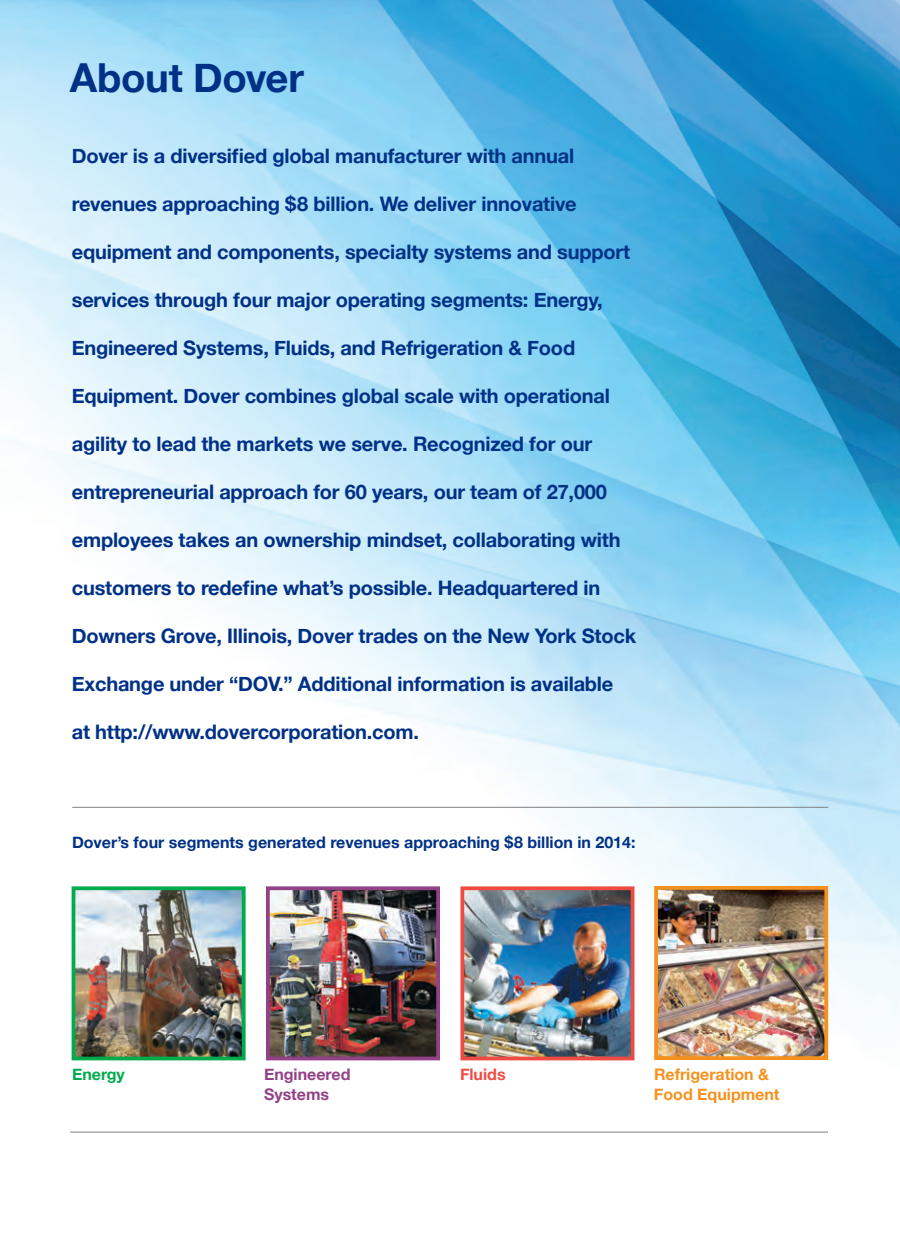
<style>
.page{position:relative;width:900px;height:1260px;background:#fff}
.page>*{position:absolute;margin:0;border:0;box-sizing:border-box;transform-origin:0 0}
.t1{font:700 40px "Helvetica Neue";letter-spacing:-.01em;color:#003186}
.t2{font:700 20px "Helvetica Neue";letter-spacing:-.01em;color:#003186}
.t3{font:700 16px "Helvetica Neue";color:#003186}
.t4{font:700 16px "Helvetica Neue";color:#f6911e}
.t5{font:700 16px "Helvetica Neue";color:#934187}
.t6{font:700 16px "Helvetica Neue";color:#00ab4d}
.t7{font:700 16px "Helvetica Neue";color:#ef4b42}
</style>
<div class="page">
<img style="left:0;top:0;width:900px;height:1132px">
<img style="left:77px;top:891px;width:164px;height:164px">
<div style="left:72px;top:886px;width:174px;height:174px;border:4px solid #00ab4d"></div>
<hr style="left:72px;top:807px;width:756px;height:1px;background:#7e8083">
<hr style="left:70px;top:1132px;width:758px;height:1px;background:#7e8083">
<img style="left:271px;top:891px;width:164px;height:164px">
<div style="left:266px;top:886px;width:174px;height:174px;border:4px solid #934187"></div>
<img style="left:659px;top:891px;width:164px;height:164px">
<div style="left:654px;top:886px;width:174px;height:174px;border:4px solid #f6911e"></div>
<img style="left:466px;top:891px;width:163px;height:164px">
<div style="left:461px;top:886px;width:173px;height:174px;border:4px solid #ef4b42"></div>
<h1 class="t1" style="left:70px;top:42px;width:236px">About Dover</h1>
<p class="t2" style="left:72px;top:137px;width:504px">Dover is a diversified global manufacturer with annual</p>
<p class="t2" style="left:72px;top:185px;width:506px">revenues approaching $8 billion. We deliver innovative</p>
<p class="t2" style="left:72px;top:233px;width:560px">equipment and components, specialty systems and support</p>
<p class="t2" style="left:72px;top:281px;width:532px">services through four major operating segments: Energy,</p>
<p class="t2" style="left:72px;top:329px;width:505px">Engineered Systems, Fluids, and Refrigeration &amp; Food</p>
<p class="t2" style="left:72px;top:377px;width:540px">Equipment. Dover combines global scale with operational</p>
<p class="t2" style="left:72px;top:425px;width:522px">agility to lead the markets we serve. Recognized for our</p>
<p class="t2" style="left:72px;top:473px;width:537px">entrepreneurial approach for 60 years, our team of 27,000</p>
<p class="t2" style="left:72px;top:521px;width:550px">employees takes an ownership mindset, collaborating with</p>
<p class="t2" style="left:72px;top:569px;width:530px">customers to redefine what’s possible. Headquartered in</p>
<p class="t2" style="left:72px;top:617px;width:566px">Downers Grove, Illinois, Dover trades on the New York Stock</p>
<p class="t2" style="left:72px;top:665px;width:543px">Exchange under “DOV.” Additional information is available</p>
<p class="t2" style="left:72px;top:713px;width:349px">at http://www.dovercorporation.com.</p>
<p class="t3" style="left:72px;top:828px;width:565px">Dover’s four segments generated revenues approaching $8 billion in 2014:</p>
<p class="t6" style="left:72px;top:1060px;width:54px">Energy</p>
<p class="t5" style="left:264px;top:1060px;width:88px">Engineered</p>
<p class="t7" style="left:460px;top:1060px;width:47px">Fluids</p>
<p class="t4" style="left:654px;top:1060px;width:117px">Refrigeration &amp;</p>
<p class="t5" style="left:264px;top:1080px;width:67px">Systems</p>
<p class="t4" style="left:654px;top:1080px;width:127px">Food Equipment</p>
</div>
